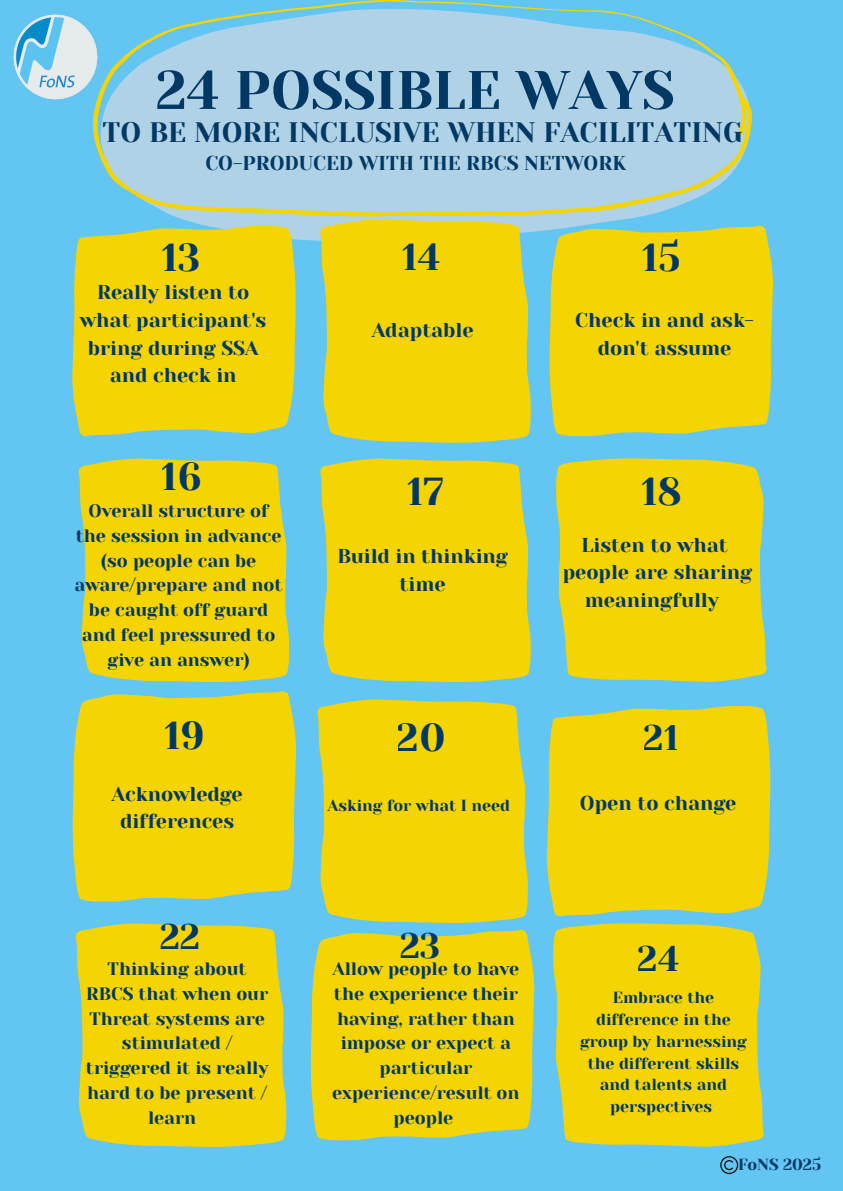
<style>
.page{position:relative;width:843px;height:1191px;background:#fff}
.page>*{position:absolute;margin:0;border:0;box-sizing:border-box;transform-origin:0 0}
.t1{font:54.1px "Yeseva One";color:#023864}
.t2{font:38.9px "Yeseva One";color:#023864}
.t3{font:37.5px "Yeseva One";color:#023864}
.t4{font:35.3px "Yeseva One";color:#023864}
.t5{font:28.1px "Yeseva One";color:#023864}
.t6{font:20px/27.7px "Yeseva One";color:#023864;text-align:center}
.t7{font:18px/24.7px "Yeseva One";color:#023864;text-align:center}
.t8{font:16px/21.7px "Yeseva One";color:#023864;text-align:center}
</style>
<div class="page">
<div style="left:0;top:0;width:842px;height:1190px;background:#63c5f2"></div>
<svg style="left:177px;top:217px;width:461px;height:24px;fill:#afd2e6"></svg>
<svg style="left:93px;top:0;width:658px;height:217px;fill:#afd2e6"></svg>
<div style="left:72px;top:226px;width:223px;height:210px;background:#f5d404"></div>
<div style="left:320px;top:219px;width:210px;height:223px;background:#f5d404"></div>
<svg style="left:549px;top:226px;width:224px;height:210px;background:#ebd313"></svg>
<svg style="left:79px;top:458px;width:210px;height:224px;background:#ebd313"></svg>
<svg style="left:320px;top:458px;width:210px;height:224px;background:#ebd313"></svg>
<svg style="left:556px;top:458px;width:210px;height:224px;background:#ebd313"></svg>
<div style="left:73px;top:691px;width:223px;height:210px;background:#f5d404"></div>
<div style="left:317px;top:699px;width:210px;height:223px;background:#f5d404"></div>
<svg style="left:546px;top:705px;width:224px;height:211px;background:#ead214"></svg>
<div style="left:76px;top:923px;width:210px;height:223px;background:#f5d404"></div>
<div style="left:311px;top:930px;width:223px;height:210px;background:#f5d404"></div>
<div style="left:553px;top:923px;width:210px;height:223px;background:#f5d404"></div>
<img style="left:13px;top:13px;width:87px;height:88px">
<svg style="left:720px;top:1156px;width:18px;height:17px"></svg>
<h1 class="t1" style="left:156px;top:59px;width:520px">24 POSSIBLE WAYS</h1>
<h3 class="t5" style="left:102px;top:116px;width:641px">TO BE MORE INCLUSIVE WHEN FACILITATING</h3>
<p class="t6" style="left:205px;top:150px;width:422px">CO-PRODUCED WITH THE RBCS NETWORK</p>
<h2 class="t2" style="left:161px;top:235px;width:40px">13</h2>
<h3 class="t3" style="left:402px;top:236px;width:40px">14</h3>
<h2 class="t2" style="left:642px;top:235px;width:40px">15</h2>
<p class="t6" style="left:80px;top:278px;width:188px">Really listen to what participant's bring during SSA and check in</p>
<h2 class="t2" style="left:162px;top:454px;width:42px">16</h2>
<p class="t7" style="left:75px;top:498px;width:209px">Overall structure of the session in advance (so people can be aware/prepare and not be caught off guard and feel pressured to give an answer)</p>
<p class="t6" style="left:371px;top:316px;width:103px">Adaptable</p>
<p class="t6" style="left:575px;top:306px;width:180px">Check in and ask&shy;don't assume</p>
<h2 class="t2" style="left:407px;top:469px;width:38px">17</h2>
<h2 class="t2" style="left:641px;top:469px;width:42px">18</h2>
<p class="t6" style="left:337px;top:542px;width:172px">Build in thinking time</p>
<p class="t6" style="left:562px;top:531px;width:191px">Listen to what people are sharing meaningfully</p>
<h2 class="t2" style="left:164px;top:713px;width:42px">19</h2>
<h2 class="t2" style="left:397px;top:715px;width:50px">20</h2>
<h3 class="t4" style="left:643px;top:717px;width:36px">21</h3>
<p class="t6" style="left:111px;top:779px;width:133px">Acknowledge differences</p>
<p class="t8" style="left:327px;top:794px;width:184px">Asking for what I need</p>
<p class="t6" style="left:579px;top:789px;width:158px">Open to change</p>
<h3 class="t4" style="left:159px;top:917px;width:42px">22</h3>
<h3 class="t4" style="left:399px;top:926px;width:42px">23</h3>
<p class="t7" style="left:86px;top:956px;width:184px">Thinking about<br>RBCS that when our<br>Threat systems are stimulated / triggered it is really hard to be present / learn</p>
<p class="t7" style="left:332px;top:956px;width:189px">Allow people to have the experience their having, rather than impose or expect a particular experience/result on people</p>
<h3 class="t4" style="left:637px;top:938px;width:43px">24</h3>
<p class="t8" style="left:580px;top:986px;width:168px">Embrace the difference in the group by harnessing the different skills and talents and perspectives</p>
<p class="t8" style="left:738px;top:1153px;width:84px">FoNS 2025</p>
</div>
